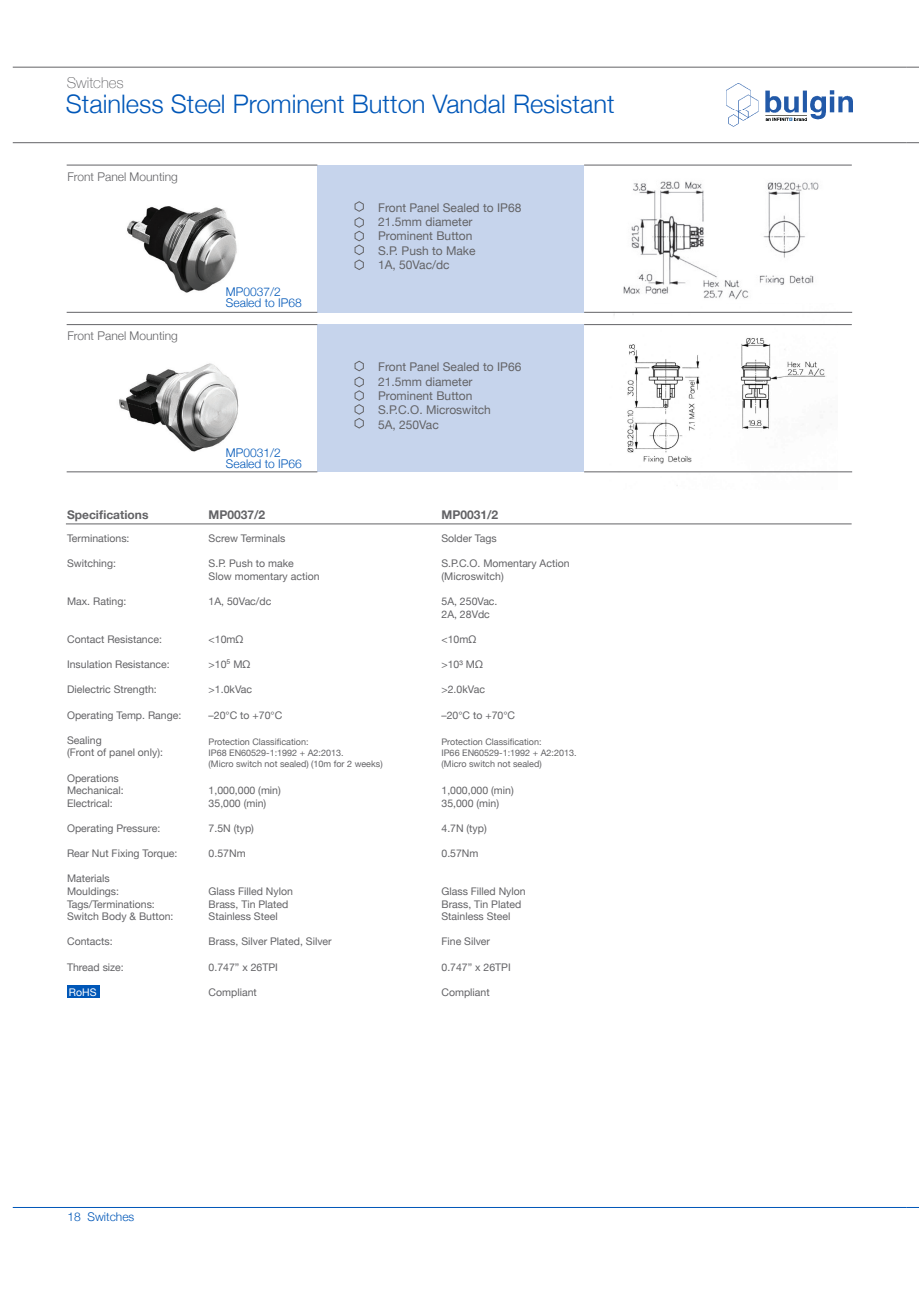
<style>
.page{position:relative;width:919px;height:1289px;background:#fff}
.page>*{position:absolute;margin:0;border:0;box-sizing:border-box;transform-origin:0 0}
.t1{font:300 25.5px "Helvetica Neue";color:#0057b8}
.t2{font:100 15px "Helvetica Neue";color:#636366}
.t3{font:12px "Helvetica Neue";color:#636366}
.t4{font:300 12px "Helvetica Neue";color:#0057b8}
.t5{font:300 12px "Helvetica Neue";color:#636366}
.t6{font:700 12px "Helvetica Neue";color:#636366}
.t7{font:10.5px "Helvetica Neue";color:#636366}
.t8{font:10.5px "Helvetica Neue";color:#fff}
.t9{font:9px "Helvetica Neue";color:#636366}
</style>
<div class="page">
<img style="left:726px;top:83px;width:126px;height:43px">
<hr style="left:13px;top:67px;width:893px;height:1px;background:#636366">
<hr style="left:13px;top:142px;width:893px;height:1px;background:#636366">
<svg style="left:906px;top:67px;width:12px;height:1px"></svg>
<svg style="left:906px;top:142px;width:12px;height:1px"></svg>
<hr style="left:13px;top:1207px;width:893px;height:1px;background:#0057b8">
<svg style="left:906px;top:1207px;width:12px;height:1px"></svg>
<img style="left:623px;top:181px;width:196px;height:119px">
<img style="left:603px;top:311px;width:234px;height:175px">
<img style="left:66px;top:324px;width:236px;height:149px">
<img style="left:99px;top:164px;width:162px;height:162px">
<div style="left:317px;top:324px;width:267px;height:148px;background:#c6d4ec"></div>
<div style="left:317px;top:165px;width:267px;height:148px;background:#c6d4ec"></div>
<hr style="left:584px;top:324px;width:267px;height:1px;background:#636366">
<hr style="left:584px;top:165px;width:267px;height:1px;background:#636366">
<hr style="left:67px;top:471px;width:250px;height:1px;background:#636366">
<hr style="left:67px;top:312px;width:250px;height:1px;background:#636366">
<hr style="left:584px;top:471px;width:268px;height:1px;background:#636366">
<hr style="left:584px;top:312px;width:268px;height:1px;background:#636366">
<hr style="left:67px;top:324px;width:250px;height:1px;background:#636366">
<hr style="left:67px;top:165px;width:250px;height:1px;background:#636366">
<svg style="left:354px;top:360px;width:10px;height:69px"></svg>
<svg style="left:354px;top:201px;width:10px;height:69px"></svg>
<div style="left:67px;top:985px;width:32px;height:13px;background:#0057b8"></div>
<hr style="left:66px;top:523px;width:785px;height:1px;background:#636366">
<p class="t2" style="left:67px;top:71px;width:58px">Switches</p>
<p class="t1" style="left:66px;top:83px;width:550px">Stainless Steel Prominent Button Vandal Resistant</p>
<p class="t5" style="left:67px;top:167px;width:112px">Front Panel Mounting</p>
<p class="t5" style="left:67px;top:326px;width:112px">Front Panel Mounting</p>
<p class="t6" style="left:67px;top:505px;width:83px">Specifications</p>
<p class="t7" style="left:67px;top:530px;width:64px">Terminations:</p>
<p class="t7" style="left:67px;top:556px;width:50px">Switching:</p>
<p class="t7" style="left:67px;top:593px;width:61px">Max. Rating:</p>
<p class="t7" style="left:67px;top:631px;width:96px">Contact Resistance:</p>
<p class="t7" style="left:67px;top:656px;width:104px">Insulation Resistance:</p>
<p class="t7" style="left:67px;top:682px;width:91px">Dielectric Strength:</p>
<p class="t7" style="left:67px;top:707px;width:116px">Operating Temp. Range:</p>
<p class="t7" style="left:67px;top:732px;width:36px">Sealing</p>
<p class="t7" style="left:67px;top:745px;width:97px">(Front of panel only):</p>
<p class="t7" style="left:67px;top:770px;width:53px">Operations</p>
<p class="t7" style="left:67px;top:782px;width:58px">Mechanical:</p>
<p class="t7" style="left:67px;top:795px;width:47px">Electrical:</p>
<p class="t7" style="left:67px;top:820px;width:95px">Operating Pressure:</p>
<p class="t7" style="left:67px;top:845px;width:112px">Rear Nut Fixing Torque:</p>
<p class="t7" style="left:67px;top:871px;width:44px">Materials</p>
<p class="t7" style="left:67px;top:883px;width:53px">Mouldings:</p>
<p class="t7" style="left:67px;top:896px;width:89px">Tags/Terminations:</p>
<p class="t7" style="left:67px;top:908px;width:108px">Switch Body &amp; Button:</p>
<p class="t7" style="left:67px;top:934px;width:47px">Contacts:</p>
<p class="t7" style="left:67px;top:959px;width:58px">Thread size:</p>
<p class="t8" style="left:69px;top:984px;width:29px">RoHS</p>
<p class="t4" style="left:226px;top:282px;width:56px">MP0037/2</p>
<p class="t4" style="left:226px;top:293px;width:77px">Sealed to IP68</p>
<p class="t4" style="left:226px;top:443px;width:56px">MP0031/2</p>
<p class="t4" style="left:226px;top:453px;width:77px">Sealed to IP66</p>
<p class="t3" style="left:378px;top:199px;width:145px">Front Panel Sealed to IP68</p>
<p class="t3" style="left:378px;top:213px;width:96px">21.5mm diameter</p>
<p class="t3" style="left:378px;top:227px;width:96px">Prominent Button</p>
<p class="t3" style="left:378px;top:242px;width:99px">S.P. Push to Make</p>
<p class="t3" style="left:378px;top:256px;width:73px">1A, 50Vac/dc</p>
<p class="t3" style="left:378px;top:358px;width:145px">Front Panel Sealed to IP66</p>
<p class="t3" style="left:378px;top:372px;width:96px">21.5mm diameter</p>
<p class="t3" style="left:378px;top:387px;width:96px">Prominent Button</p>
<p class="t3" style="left:378px;top:401px;width:114px">S.P.C.O. Microswitch</p>
<p class="t3" style="left:378px;top:416px;width:62px">5A, 250Vac</p>
<p class="t6" style="left:208px;top:505px;width:58px">MP0037/2</p>
<p class="t6" style="left:441px;top:505px;width:58px">MP0031/2</p>
<p class="t7" style="left:441px;top:530px;width:57px">Solder Tags</p>
<p class="t7" style="left:441px;top:556px;width:130px">S.P.C.O. Momentary Action</p>
<p class="t7" style="left:441px;top:568px;width:64px">(Microswitch)</p>
<p class="t7" style="left:441px;top:593px;width:58px">5A, 250Vac.</p>
<p class="t7" style="left:441px;top:606px;width:50px">2A, 28Vdc</p>
<p class="t7" style="left:441px;top:631px;width:36px">&lt;10mΩ</p>
<p class="t7" style="left:441px;top:656px;width:43px">&gt;10³ MΩ</p>
<p class="t7" style="left:441px;top:682px;width:45px">&gt;2.0kVac</p>
<p class="t7" style="left:441px;top:707px;width:75px">–20°C to +70°C</p>
<p class="t7" style="left:209px;top:530px;width:78px">Screw Terminals</p>
<p class="t7" style="left:209px;top:556px;width:87px">S.P. Push to make</p>
<p class="t7" style="left:209px;top:568px;width:112px">Slow momentary action</p>
<p class="t7" style="left:209px;top:593px;width:64px">1A, 50Vac/dc</p>
<p class="t7" style="left:209px;top:631px;width:36px">&lt;10mΩ</p>
<p class="t7" style="left:209px;top:656px;width:43px">&gt;10⁵ MΩ</p>
<p class="t7" style="left:209px;top:682px;width:45px">&gt;1.0kVac</p>
<p class="t7" style="left:209px;top:707px;width:75px">–20°C to +70°C</p>
<p class="t9" style="left:208px;top:735px;width:101px">Protection Classification:</p>
<p class="t9" style="left:208px;top:746px;width:136px">IP68 EN60529-1:1992 + A2:2013.</p>
<p class="t9" style="left:208px;top:757px;width:176px">(Micro switch not sealed) (10m for 2 weeks)</p>
<p class="t7" style="left:209px;top:782px;width:74px">1,000,000 (min)</p>
<p class="t7" style="left:209px;top:795px;width:59px">35,000 (min)</p>
<p class="t7" style="left:209px;top:820px;width:47px">7.5N (typ)</p>
<p class="t7" style="left:209px;top:845px;width:38px">0.57Nm</p>
<p class="t7" style="left:209px;top:883px;width:86px">Glass Filled Nylon</p>
<p class="t7" style="left:209px;top:896px;width:81px">Brass, Tin Plated</p>
<p class="t7" style="left:209px;top:908px;width:71px">Stainless Steel</p>
<p class="t7" style="left:209px;top:934px;width:125px">Brass, Silver Plated, Silver</p>
<p class="t7" style="left:209px;top:959px;width:71px">0.747” x 26TPI</p>
<p class="t7" style="left:209px;top:984px;width:50px">Compliant</p>
<p class="t9" style="left:441px;top:735px;width:101px">Protection Classification:</p>
<p class="t9" style="left:441px;top:746px;width:136px">IP66 EN60529-1:1992 + A2:2013.</p>
<p class="t9" style="left:441px;top:757px;width:102px">(Micro switch not sealed)</p>
<p class="t7" style="left:441px;top:782px;width:74px">1,000,000 (min)</p>
<p class="t7" style="left:441px;top:795px;width:59px">35,000 (min)</p>
<p class="t7" style="left:441px;top:820px;width:47px">4.7N (typ)</p>
<p class="t7" style="left:441px;top:845px;width:38px">0.57Nm</p>
<p class="t7" style="left:441px;top:883px;width:86px">Glass Filled Nylon</p>
<p class="t7" style="left:441px;top:896px;width:81px">Brass, Tin Plated</p>
<p class="t7" style="left:441px;top:908px;width:71px">Stainless Steel</p>
<p class="t7" style="left:441px;top:934px;width:50px">Fine Silver</p>
<p class="t7" style="left:441px;top:959px;width:71px">0.747” x 26TPI</p>
<p class="t7" style="left:441px;top:984px;width:50px">Compliant</p>
<p class="t4" style="left:67px;top:1207px;width:68px">18 Switches</p>
</div>
